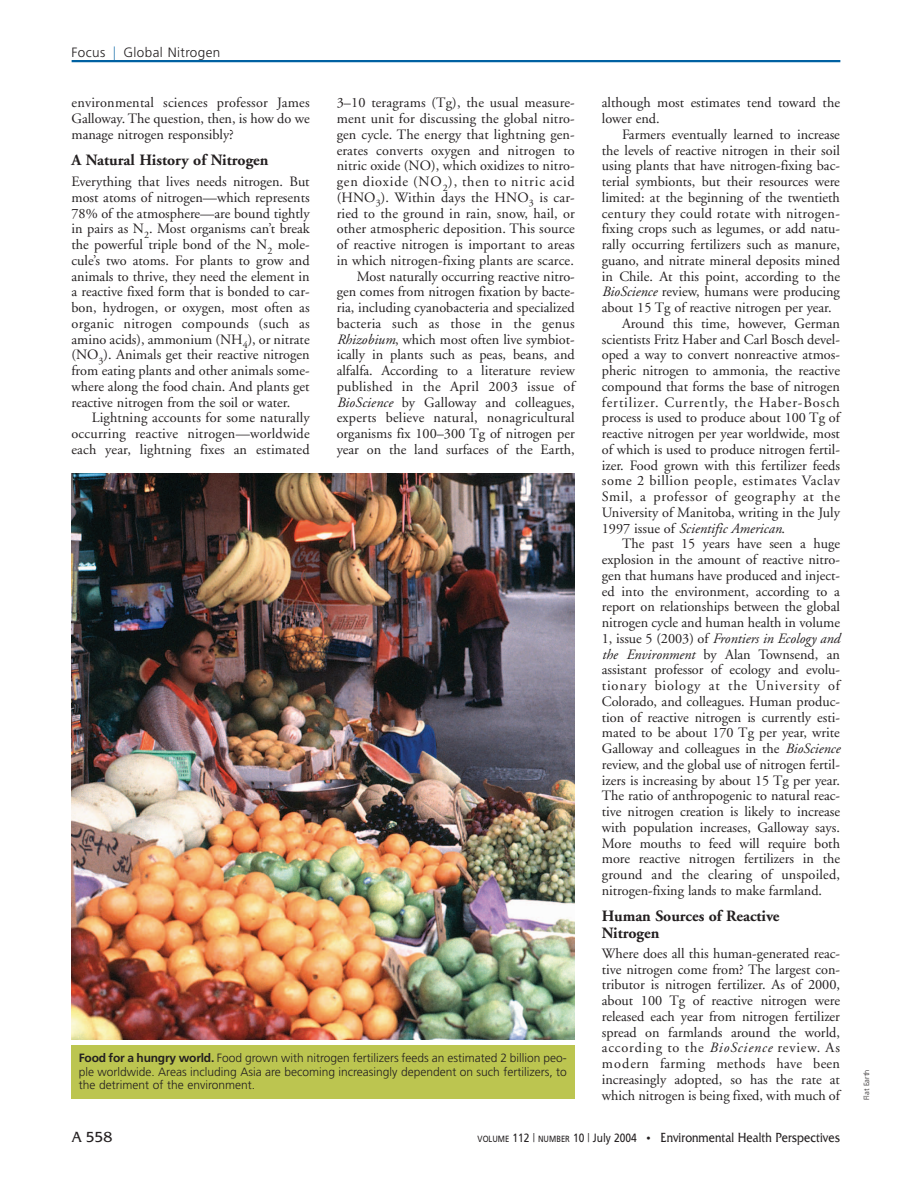
<style>
.page{position:relative;width:918px;height:1188px;background:#fff}
.page>*{position:absolute;margin:0;border:0;box-sizing:border-box;transform-origin:0 0}
.t1{font:700 15.75px/17.2px "Adobe Garamond";color:#231f20}
.t2{font:15px "Friz Quadrata IT Cby BT";color:#231f20}
.t3{font:14.25px/15.8px "Adobe Garamond";color:#231f20;text-align:justify}
.t4{font:italic 14.25px "Adobe Garamond";color:#231f20}
.t5{font:14.25px "Adobe Garamond";letter-spacing:.06em;color:#231f20}
.t6{font:14.25px "Adobe Garamond";letter-spacing:.04em;color:#231f20}
.t7{font:14.25px "Adobe Garamond";letter-spacing:.025em;color:#231f20}
.t8{font:13.5px "Friz Quadrata IT Cby BT";color:#231f20;scale:.85 1}
.t9{font:300 13.5px "Frutiger";letter-spacing:.03em;color:#231f20}
.t10{font:300 12px/13.5px "Frutiger";color:#231f20;text-align:justify}
.t11{font:300 7.5px "Frutiger";color:#231f20}
.s1{font-size:18px;color:#0061a2}
.s2{font-style:italic}
.s3{font-style:normal}
.s4{font-weight:700}
.s5{font-family:"Frutiger";font-size:9px}
.s6{font-family:"Frutiger";font-size:12px}
.s7{font-family:"Frutiger";font-weight:300;font-size:12px}
.s8{font-size:10.5px}
</style>
<div class="page">
<img style="left:71px;top:473px;width:503px;height:567px">
<hr style="left:72px;top:60px;width:768px;height:2px;background:#0061a2">
<div style="left:71px;top:1046px;width:503px;height:53px;background:#bcc550"></div>
<p class="t9" style="left:72px;top:47px;width:150px">Focus <span class="s1">|</span> Global Nitrogen</p>
<p class="t3" style="left:72px;top:96px;width:240px">environmental sciences professor James Galloway. The question, then, is how do we manage nitrogen responsibly?</p>
<p class="t1" style="left:72px;top:153px;width:199px">A Natural History of Nitrogen</p>
<p class="t3" style="left:72px;top:175px;width:240px">Everything that lives needs nitrogen. But most atoms of nitrogen—which represents 78% of the atmosphere—are bound tightly in pairs as N<sub>2</sub>. Most organisms can’t break the powerful triple bond of the N<sub>2</sub> mole&shy;cule’s two atoms. For plants to grow and animals to thrive, they need the element in a reactive fixed form that is bonded to car&shy;bon, hydrogen, or oxygen, most often as organic nitrogen compounds (such as amino acids), ammonium (NH<sub>4</sub>), or nitrate (NO<sub>3</sub>). Animals get their reactive nitrogen from eating plants and other animals some&shy;where along the food chain. And plants get reactive nitrogen from the soil or water.</p>
<p class="t3" style="left:72px;top:411px;width:240px;text-indent:20px">Lightning accounts for some naturally occurring reactive nitrogen—worldwide each year, lightning fixes an estimated</p>
<p class="t3" style="left:337px;top:96px;width:240px;text-align:right">3–10 teragrams (Tg), the usual measure&shy;ment unit for discussing the global nitro&shy;gen cycle. The energy that lightning gen&shy;erates converts oxygen and nitrogen to nitric oxide (NO), which oxidizes to nitro&shy;gen dioxide (NO<sub>2</sub>), then to nitric acid (HNO<sub>3</sub>). Within days the HNO<sub>3</sub> is car&shy;ried to the ground in rain, snow, hail, or other atmospheric deposition. This source of reactive nitrogen is important to areas in which nitrogen-fixing plants are scarce.<br>Most naturally occurring reactive nitro&shy;gen comes from nitrogen fixation by bacte&shy;ria, including cyanobacteria and specialized bacteria such as those in the genus <span class="s2">Rhizobium</span>, which most often live symbiot&shy;ically in plants such as peas, beans, and alfalfa. According to a literature review published in the April 2003 issue of <span class="s2">BioScience</span> by Galloway and colleagues, experts believe natural, nonagricultural organisms fix 100–300 Tg of nitrogen per year on the land surfaces of the Earth,</p>
<p class="t3" style="left:602px;top:96px;width:240px">although most estimates tend toward the lower end.</p>
<p class="t3" style="left:622px;top:128px;width:219px">Farmers eventually learned to increase</p>
<p class="t3" style="left:602px;top:143px;width:240px">the levels of reactive nitrogen in their soil</p>
<p class="t3" style="left:602px;top:159px;width:240px">using plants that have nitrogen-fixing bac-</p>
<p class="t3" style="left:602px;top:175px;width:240px">terial symbionts, but their resources were</p>
<p class="t3" style="left:602px;top:191px;width:240px">limited: at the beginning of the twentieth</p>
<p class="t7" style="left:602px;top:207px;width:240px">century they could rotate with nitrogen-</p>
<p class="t3" style="left:602px;top:222px;width:240px">fixing crops such as legumes, or add natu-</p>
<p class="t3" style="left:602px;top:238px;width:240px">rally occurring fertilizers such as manure,</p>
<p class="t3" style="left:602px;top:254px;width:240px">guano, and nitrate mineral deposits mined</p>
<p class="t3" style="left:602px;top:269px;width:240px">in Chile. At this point, according to the</p>
<p class="t3" style="left:602px;top:285px;width:240px"><span class="s2">BioScience</span> review, humans were producing</p>
<p class="t3" style="left:602px;top:301px;width:231px">about 15 Tg of reactive nitrogen per year.</p>
<p class="t3" style="left:622px;top:317px;width:219px">Around this time, however, German</p>
<p class="t3" style="left:602px;top:332px;width:240px">scientists Fritz Haber and Carl Bosch devel-</p>
<p class="t3" style="left:602px;top:348px;width:240px">oped a way to convert nonreactive atmos-</p>
<p class="t3" style="left:602px;top:364px;width:240px">pheric nitrogen to ammonia, the reactive</p>
<p class="t3" style="left:602px;top:380px;width:240px">compound that forms the base of nitrogen</p>
<p class="t5" style="left:602px;top:396px;width:240px">fertilizer. Currently, the Haber-Bosch</p>
<p class="t3" style="left:602px;top:411px;width:240px">process is used to produce about 100 Tg of</p>
<p class="t3" style="left:602px;top:427px;width:240px">reactive nitrogen per year worldwide, most</p>
<p class="t3" style="left:602px;top:443px;width:240px">of which is used to produce nitrogen fertil-</p>
<p class="t3" style="left:602px;top:458px;width:240px">izer. Food grown with this fertilizer feeds</p>
<p class="t6" style="left:602px;top:475px;width:240px">some 2 billion people, estimates Vaclav</p>
<p class="t6" style="left:602px;top:491px;width:240px">Smil, a professor of geography at the</p>
<p class="t3" style="left:602px;top:506px;width:240px">University of Manitoba, writing in the July</p>
<p class="t4" style="left:602px;top:522px;width:185px"><span class="s3">1997 issue of</span> Scientific American<span class="s3">.</span></p>
<p class="t3" style="left:622px;top:537px;width:219px">The past 15 years have seen a huge</p>
<p class="t3" style="left:602px;top:553px;width:240px">explosion in the amount of reactive nitro-</p>
<p class="t3" style="left:602px;top:569px;width:240px">gen that humans have produced and inject-</p>
<p class="t3" style="left:602px;top:584px;width:240px">ed into the environment, according to a</p>
<p class="t3" style="left:602px;top:600px;width:240px">report on relationships between the global</p>
<p class="t3" style="left:602px;top:616px;width:240px">nitrogen cycle and human health in volume</p>
<p class="t4" style="left:602px;top:633px;width:240px"><span class="s3">1, issue 5 (2003) of</span> Frontiers in Ecology and</p>
<p class="t3" style="left:602px;top:647px;width:240px"><span class="s2">the Environment</span> by Alan Townsend, an</p>
<p class="t3" style="left:602px;top:663px;width:240px">assistant professor of ecology and evolu-</p>
<p class="t5" style="left:602px;top:680px;width:240px">tionary biology at the University of</p>
<p class="t3" style="left:602px;top:695px;width:240px">Colorado, and colleagues. Human produc-</p>
<p class="t3" style="left:602px;top:710px;width:240px">tion of reactive nitrogen is currently esti-</p>
<p class="t3" style="left:602px;top:726px;width:240px">mated to be about 170 Tg per year, write</p>
<p class="t3" style="left:602px;top:742px;width:240px">Galloway and colleagues in the <span class="s2">BioScience</span></p>
<p class="t3" style="left:602px;top:758px;width:240px">review, and the global use of nitrogen fertil-</p>
<p class="t3" style="left:602px;top:773px;width:240px">izers is increasing by about 15 Tg per year.</p>
<p class="t3" style="left:602px;top:789px;width:240px">The ratio of anthropogenic to natural reac-</p>
<p class="t3" style="left:602px;top:805px;width:240px">tive nitrogen creation is likely to increase</p>
<p class="t3" style="left:602px;top:821px;width:240px">with population increases, Galloway says.</p>
<p class="t3" style="left:602px;top:836px;width:240px">More mouths to feed will require both</p>
<p class="t3" style="left:602px;top:852px;width:240px">more reactive nitrogen fertilizers in the</p>
<p class="t3" style="left:602px;top:868px;width:240px">ground and the clearing of unspoiled,</p>
<p class="t3" style="left:602px;top:884px;width:222px">nitrogen-fixing lands to make farmland.</p>
<p class="t1" style="left:602px;top:909px;width:179px">Human Sources of Reactive<br>Nitrogen</p>
<p class="t3" style="left:602px;top:947px;width:240px">Where does all this human-generated reac&shy;tive nitrogen come from? The largest con&shy;tributor is nitrogen fertilizer. As of 2000, about 100 Tg of reactive nitrogen were released each year from nitrogen fertilizer spread on farmlands around the world, according to the <span class="s2">BioScience</span> review. As modern farming methods have been increasingly adopted, so has the rate at which nitrogen is being fixed, with much of</p>
<p class="t10" style="left:79px;top:1052px;width:490px"><span class="s4">Food for a hungry world.</span> Food grown with nitrogen fertilizers feeds an estimated 2 billion peo&shy;ple worldwide. Areas including Asia are becoming increasingly dependent on such fertilizers, to the detriment of the environment.</p>
<p class="t2" style="left:72px;top:1132px;width:42px">A 558</p>
<p class="t8" style="left:478px;top:1133px;width:428px"><span class="s5">VOLUME</span> <span class="s6">112</span> <span class="s7">|</span> <span class="s5">NUMBER</span> <span class="s6">10</span> <span class="s7">|</span> <span class="s6">July 2004</span> <span class="s8">•</span> Environmental Health Perspectives</p>
<p class="t11" style="left:863px;top:1100px;width:32px;rotate:-90deg">Flat Earth</p>
</div>
